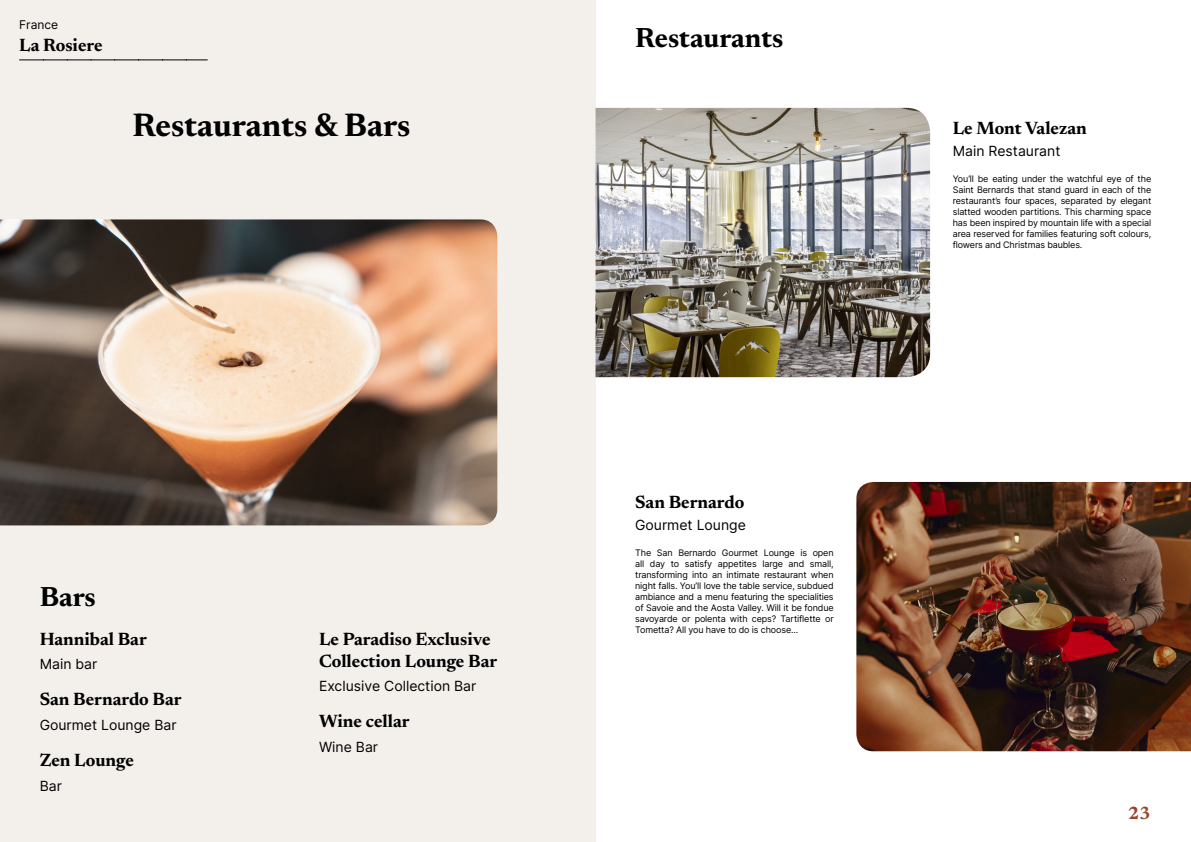
<style>
.page{position:relative;width:1191px;height:842px;background:#fff}
.page>*{position:absolute;margin:0;border:0;box-sizing:border-box;transform-origin:0 0}
.t1{font:700 33px "Newsreader 24 pt";color:#000}
.t2{font:700 28px "Newsreader 24 pt";color:#000}
.t3{font:700 18px/22px "Newsreader 24 pt";color:#000}
.t4{font:700 18px "Newsreader 24 pt";color:#9d432c}
.t5{font:14px "Inter";color:#000}
.t6{font:12px "Inter";color:#000}
.t7{font:9px/11px "Inter";letter-spacing:-.015em;color:#000;text-align:justify}
</style>
<div class="page">
<div style="left:0;top:0;width:595px;height:842px;background:#f3f0ec"></div>
<img style="left:0;top:219px;width:497px;height:306px">
<img style="left:595px;top:108px;width:335px;height:269px">
<img style="left:856px;top:482px;width:335px;height:269px">
<svg style="left:20px;top:60px;width:187px;height:1px"></svg>
<h3 class="t6" style="left:19px;top:15px;width:40px">France</h3>
<h3 class="t3" style="left:19px;top:33px;width:85px">La Rosiere</h3>
<h1 class="t1" style="left:133px;top:101px;width:279px">Restaurants &amp; Bars</h1>
<h2 class="t2" style="left:40px;top:576px;width:58px">Bars</h2>
<h3 class="t3" style="left:40px;top:627px;width:109px">Hannibal Bar</h3>
<h3 class="t5" style="left:40px;top:654px;width:59px">Main bar</h3>
<h3 class="t3" style="left:40px;top:687px;width:143px">San Bernardo Bar</h3>
<h3 class="t5" style="left:40px;top:715px;width:138px">Gourmet Lounge Bar</h3>
<h3 class="t3" style="left:40px;top:748px;width:96px">Zen Lounge</h3>
<h3 class="t5" style="left:40px;top:775px;width:24px">Bar</h3>
<h3 class="t3" style="left:319px;top:627px;width:180px">Le Paradiso Exclusive<br>Collection Lounge Bar</h3>
<h3 class="t5" style="left:319px;top:676px;width:159px">Exclusive Collection Bar</h3>
<h3 class="t3" style="left:319px;top:709px;width:92px">Wine cellar</h3>
<h3 class="t5" style="left:319px;top:737px;width:61px">Wine Bar</h3>
<h2 class="t2" style="left:635px;top:18px;width:150px">Restaurants</h2>
<h3 class="t3" style="left:635px;top:490px;width:111px">San Bernardo</h3>
<h3 class="t5" style="left:635px;top:515px;width:112px">Gourmet Lounge</h3>
<p class="t7" style="left:635px;top:547px;width:200px">The San Bernardo Gourmet Lounge is open all day to satisfy appetites large and small, transforming into an intimate restaurant when night falls. You’ll love the table service, subdued ambiance and a menu featuring the specialities of Savoie and the Aosta Valley. Will it be fondue savoyarde or polenta with ceps? Tartiflette or Tometta? All you have to do is choose...</p>
<h3 class="t3" style="left:952px;top:116px;width:135px">Le Mont Valezan</h3>
<h3 class="t5" style="left:952px;top:141px;width:109px">Main Restaurant</h3>
<p class="t7" style="left:952px;top:173px;width:200px">You’ll be eating under the watchful eye of the Saint Bernards that stand guard in each of the restaurant’s four spaces, separated by elegant slatted wooden partitions. This charming space has been inspired by mountain life with a special area reserved for families featuring soft colours, flowers and Christmas baubles.</p>
<h3 class="t4" style="left:1128px;top:800px;width:24px">23</h3>
</div>
